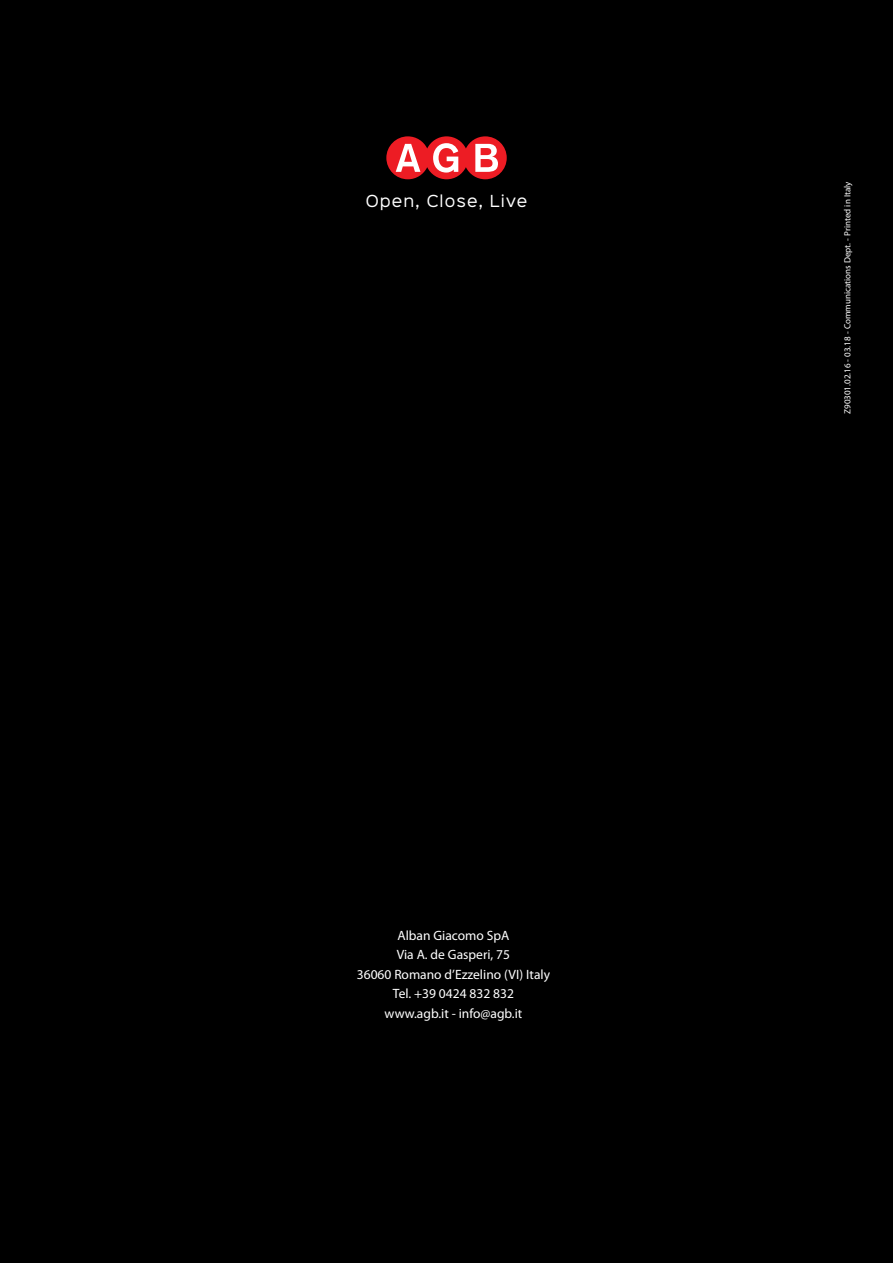
<style>
.page{position:relative;width:893px;height:1263px;background:#fff}
.page>*{position:absolute;margin:0;border:0;box-sizing:border-box;transform-origin:0 0}
.t1{font:15px "Sinkin Sans 400";letter-spacing:.075em;color:#fff}
.t2{font:13.5px/19.5px "Myriad Pro";color:#fff;text-align:center}
.t3{font:9px "Myriad Pro";color:#fff}
</style>
<div class="page">
<div style="left:0;top:0;width:892px;height:1263px;background:#000"></div>
<svg style="left:386px;top:136px;width:120px;height:43px"></svg>
<p class="t1" style="left:366px;top:194px;width:163px">Open, Close, Live</p>
<p class="t2" style="left:357px;top:927px;width:195px">Alban Giacomo SpA<br>Via A. de Gasperi, 75<br>36060 Romano d’Ezzelino (VI) Italy<br>Tel. +39 0424 832 832<br>www.agb.it - info@agb.it</p>
<p class="t3" style="left:844px;top:414px;width:234px;rotate:-90deg">Z90301.02.16 - 03.18 - Communications Dept. - Printed in Italy</p>
</div>
